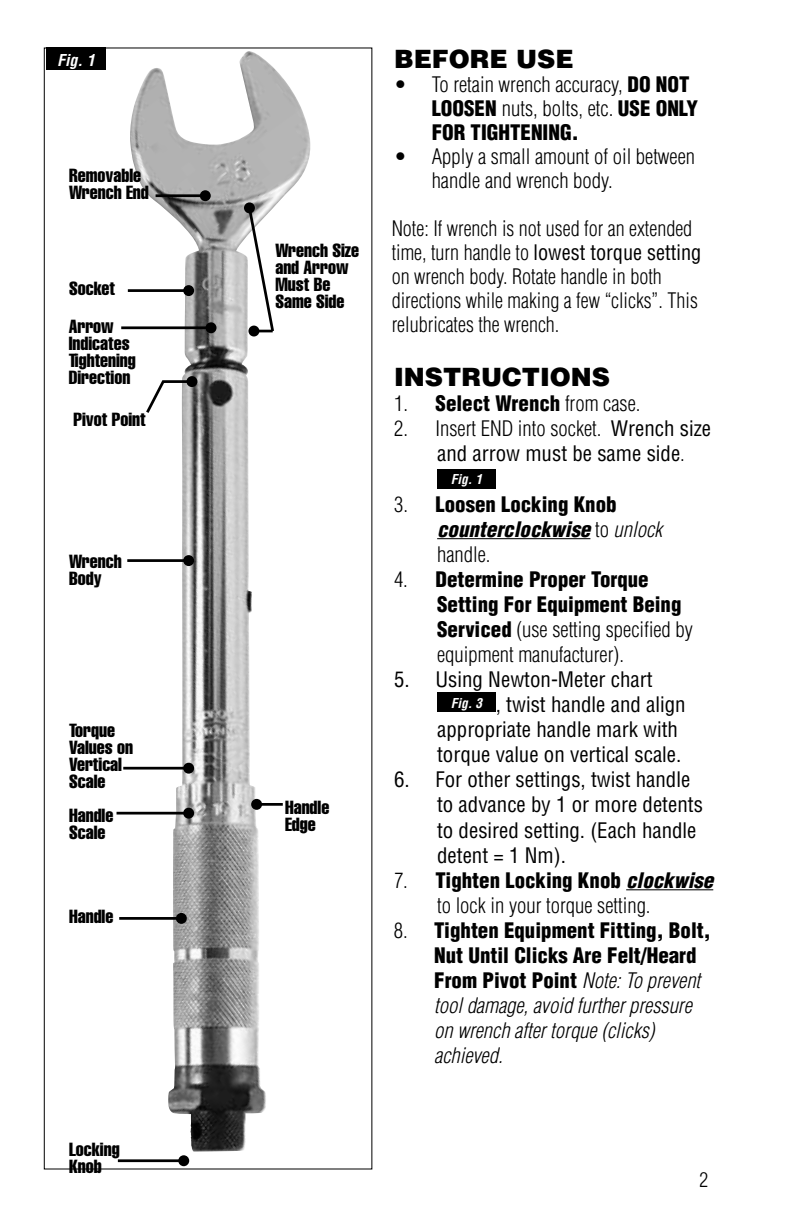
<style>
.page{position:relative;width:792px;height:1224px;background:#fff}
.page>*{position:absolute;margin:0;border:0;box-sizing:border-box;transform-origin:0 0}
.t1{font:900 25.2px "Helvetica";color:#000}
.t2{font:300 condensed 20.8px/24px "Helvetica";color:#000}
.t3{font:condensed 20.8px/25px "Helvetica";color:#000}
.t4{font:900 condensed 20.8px/25px "Helvetica";color:#000}
.t5{font:italic 300 condensed 20.8px/25px "Helvetica";color:#000}
.t6{font:300 condensed 20px "Helvetica";color:#000}
.t7{font:extra-condensed 18.8px/16.8px "Helvetica";color:#000}
.t8{font:italic 700 condensed 16px "Helvetica";color:#fff}
.t9{font:italic 700 condensed 13.4px "Helvetica";color:#fff}
.s1{font-weight:900}
.s2{font-weight:400}
.s3{font-weight:300}
.s4{font-style:italic}
.s5{font-weight:300;font-style:italic}
.s6{font-weight:900;font-style:italic}
.s7{font-style:normal}
.s8{font-weight:900;font-style:normal}
</style>
<div class="page">
<img style="left:130px;top:51px;width:161px;height:1101px">
<hr style="left:119px;top:917px;width:62px;height:3px;background:#000">
<div style="left:176px;top:913px;width:11px;height:11px;background:#000;border-radius:50%"></div>
<hr style="left:127px;top:559px;width:62px;height:3px;background:#000">
<div style="left:183px;top:555px;width:11px;height:11px;background:#000;border-radius:50%"></div>
<hr style="left:121px;top:326px;width:90px;height:3px;background:#000">
<div style="left:206px;top:322px;width:11px;height:11px;background:#000;border-radius:50%"></div>
<hr style="left:156px;top:194px;width:49px;height:3px;background:#000">
<div style="left:200px;top:190px;width:11px;height:11px;background:#000;border-radius:50%"></div>
<hr style="left:128px;top:289px;width:61px;height:3px;background:#000">
<div style="left:183px;top:285px;width:11px;height:11px;background:#000;border-radius:50%"></div>
<hr style="left:123px;top:767px;width:66px;height:3px;background:#000">
<div style="left:183px;top:763px;width:11px;height:11px;background:#000;border-radius:50%"></div>
<hr style="left:117px;top:812px;width:72px;height:3px;background:#000">
<div style="left:183px;top:808px;width:11px;height:11px;background:#000;border-radius:50%"></div>
<hr style="left:118px;top:1159px;width:66px;height:3px;background:#000">
<div style="left:178px;top:1155px;width:11px;height:11px;background:#000;border-radius:50%"></div>
<svg style="left:144px;top:379px;width:51px;height:37px"></svg>
<div style="left:186px;top:376px;width:11px;height:11px;background:#000;border-radius:50%"></div>
<svg style="left:248px;top:326px;width:11px;height:11px"></svg>
<svg style="left:246px;top:205px;width:30px;height:129px"></svg>
<div style="left:244px;top:202px;width:11px;height:11px;background:#000;border-radius:50%"></div>
<hr style="left:257px;top:803px;width:26px;height:3px;background:#000">
<div style="left:251px;top:799px;width:11px;height:11px;background:#000;border-radius:50%"></div>
<div style="left:46px;top:48px;width:60px;height:22px;background:#000"></div>
<hr style="left:437px;top:538px;width:153px;height:1px;background:#000">
<hr style="left:626px;top:889px;width:87px;height:1px;background:#000">
<div style="left:437px;top:469px;width:59px;height:20px;background:#000"></div>
<div style="left:437px;top:693px;width:59px;height:19px;background:#000"></div>
<p class="t8" style="left:57px;top:50px;width:39px">Fig. 1</p>
<p class="t1" style="left:394px;top:42px;width:181px">BEFORE USE</p>
<p class="t2" style="left:432px;top:72px;width:268px;text-indent:-38px">• To retain wrench accuracy, <span class="s1">DO NOT<br>LOOSEN</span> nuts, bolts, etc. <span class="s1">USE ONLY<br>FOR TIGHTENING.</span></p>
<p class="t2" style="left:432px;top:144px;width:265px;text-indent:-38px">• Apply a small amount of oil between handle and wrench body.</p>
<p class="t2" style="left:392px;top:216px;width:311px">Note: If wrench is not used for an extended time, turn handle to <span class="s2">lowest torque setting </span>on wrench body. Rotate handle in both directions while making a few “clicks”. This relubricates the wrench.</p>
<p class="t1" style="left:394px;top:361px;width:218px">INSTRUCTIONS</p>
<p class="t4" style="left:394px;top:391px;width:248px"><span class="s3">1.</span> Select Wrench <span class="s3">from case.</span></p>
<p class="t3" style="left:437px;top:416px;width:276px;text-indent:-43px"><span class="s3">2. Insert END into socket.</span> Wrench size and arrow must be same side<span class="s3">.</span></p>
<p class="t9" style="left:451px;top:471px;width:33px">Fig. 1</p>
<p class="t4" style="left:437px;top:491px;width:227px;text-indent:-43px"><span class="s3">3.</span> Loosen Locking Knob <span class="s4">counterclockwise</span> <span class="s3">to</span> <span class="s5">unlock </span><span class="s3">handle.</span></p>
<p class="t4" style="left:437px;top:566px;width:257px;text-indent:-43px"><span class="s3">4.</span> Determine Proper Torque<br>Setting For Equipment Being<br>Serviced <span class="s3">(use setting specified by equipment manufacturer).</span></p>
<p class="t3" style="left:394px;top:667px;width:260px">5. Using Newton-Meter chart</p>
<p class="t3" style="left:451px;top:692px;width:236px"><sup>Fig.</sup> <sup>3</sup> , twist handle and align</p>
<p class="t3" style="left:437px;top:717px;width:242px">appropriate handle mark with</p>
<p class="t3" style="left:437px;top:742px;width:246px">torque value on vertical scale.</p>
<p class="t3" style="left:437px;top:767px;width:267px;text-indent:-43px">6. For other settings, twist handle to advance by 1 or more detents to desired setting. (Each handle detent = 1 Nm).</p>
<p class="t2" style="left:437px;top:868px;width:278px;line-height:25px;text-indent:-43px">7. <span class="s1">Tighten Locking Knob</span> <span class="s6">clockwise </span>to lock in your torque setting.</p>
<p class="t5" style="left:434px;top:918px;width:278px;text-indent:-40px"><span class="s7">8.</span> <span class="s8">Tighten Equipment Fitting, Bolt,<br>Nut Until Clicks Are Felt/Heard<br>From Pivot Point</span> Note: To prevent tool damage, avoid further pressure on wrench after torque (clicks) achieved.</p>
<p class="t7" style="left:69px;top:167px;width:81px">Removable<br>Wrench End</p>
<p class="t7" style="left:275px;top:242px;width:85px">Wrench Size and Arrow<br>Must Be<br>Same Side</p>
<p class="t7" style="left:69px;top:280px;width:48px">Socket</p>
<p class="t7" style="left:69px;top:318px;width:69px">Arrow<br>Indicates<br>Tightening<br>Direction</p>
<p class="t7" style="left:73px;top:410px;width:74px">Pivot Point</p>
<p class="t7" style="left:69px;top:553px;width:54px">Wrench<br>Body</p>
<p class="t7" style="left:69px;top:722px;width:65px">Torque<br>Values on<br>Vertical<br>Scale</p>
<p class="t7" style="left:69px;top:807px;width:46px">Handle<br>Scale</p>
<p class="t7" style="left:285px;top:799px;width:46px">Handle<br>Edge</p>
<p class="t7" style="left:69px;top:908px;width:46px">Handle</p>
<p class="t7" style="left:69px;top:1141px;width:52px">Locking<br>Knob</p>
<p class="t6" style="left:699px;top:1167px;width:10px">2</p>
</div>
